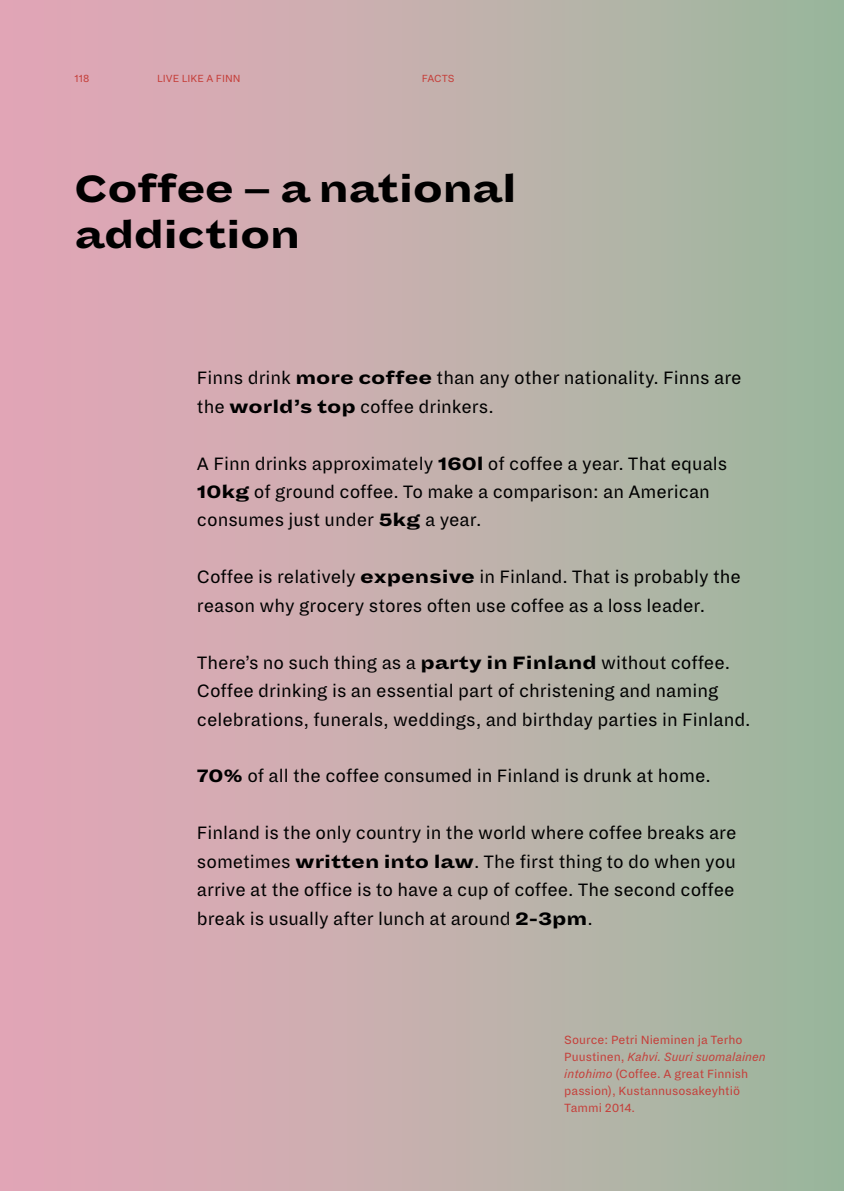
<style>
.page{position:relative;width:844px;height:1191px;background:#fff}
.page>*{position:absolute;margin:0;border:0;box-sizing:border-box;transform-origin:0 0}
.t1{font:900 42px/45.5px "Dia";letter-spacing:-.015em;color:#000}
.t2{font:19.78px/28.3px "Dia";color:#000}
.t3{font:13.12px/17.2px "Dia";color:#c53f3a}
.t4{font:11.38px "Dia";color:#c53f3a}
.s1{font-weight:900}
.s2{font-style:italic}
</style>
<div class="page">
<hr style="left:843px;top:0;width:1px;height:1191px;background:#97b59b">
<div style="left:0;top:0;width:843px;height:1191px;background:linear-gradient(to right,#e8a6ba,#9db89f)"></div>
<p class="t4" style="left:74px;top:72px;width:16px">118</p>
<p class="t4" style="left:157px;top:72px;width:85px">LIVE LIKE A FINN</p>
<p class="t4" style="left:422px;top:72px;width:34px">FACTS</p>
<h1 class="t1" style="left:74px;top:167px;width:443px">Coffee – a national addiction</h1>
<p class="t2" style="left:197px;top:364px;width:546px">Finns drink <span class="s1">more coffee</span> than any other nationality. Finns are the <span class="s1">world’s top</span> coffee drinkers.</p>
<p class="t2" style="left:197px;top:449px;width:532px">A Finn drinks approximately <span class="s1">160l</span> of coffee a year. That equals<br><span class="s1">10kg</span> of ground coffee. To make a comparison: an American consumes just under <span class="s1">5kg</span> a year.</p>
<p class="t2" style="left:197px;top:563px;width:545px">Coffee is relatively <span class="s1">expensive</span> in Finland. That is probably the reason why grocery stores often use coffee as a loss leader.</p>
<p class="t2" style="left:197px;top:648px;width:555px">There’s no such thing as a <span class="s1">party in Finland</span> without coffee.<br>Coffee drinking is an essential part of christening and naming celebrations, funerals, weddings, and birthday parties in Finland.</p>
<p class="t2" style="left:197px;top:762px;width:515px"><span class="s1">70%</span> of all the coffee consumed in Finland is drunk at home.</p>
<p class="t2" style="left:197px;top:819px;width:541px;text-align:justify">Finland is the only country in the world where coffee breaks are sometimes <span class="s1">written into law</span>. The first thing to do when you arrive at the office is to have a cup of coffee. The second coffee break is usually after lunch at around <span class="s1">2-3pm</span>.</p>
<p class="t3" style="left:564px;top:1031px;width:203px">Source: Petri Nieminen ja Terho<br>Puustinen, <span class="s2">Kahvi. Suuri suomalainen intohimo</span> (Coffee. A great Finnish passion), Kustannusosakeyhtiö<br>Tammi 2014.</p>
</div>
